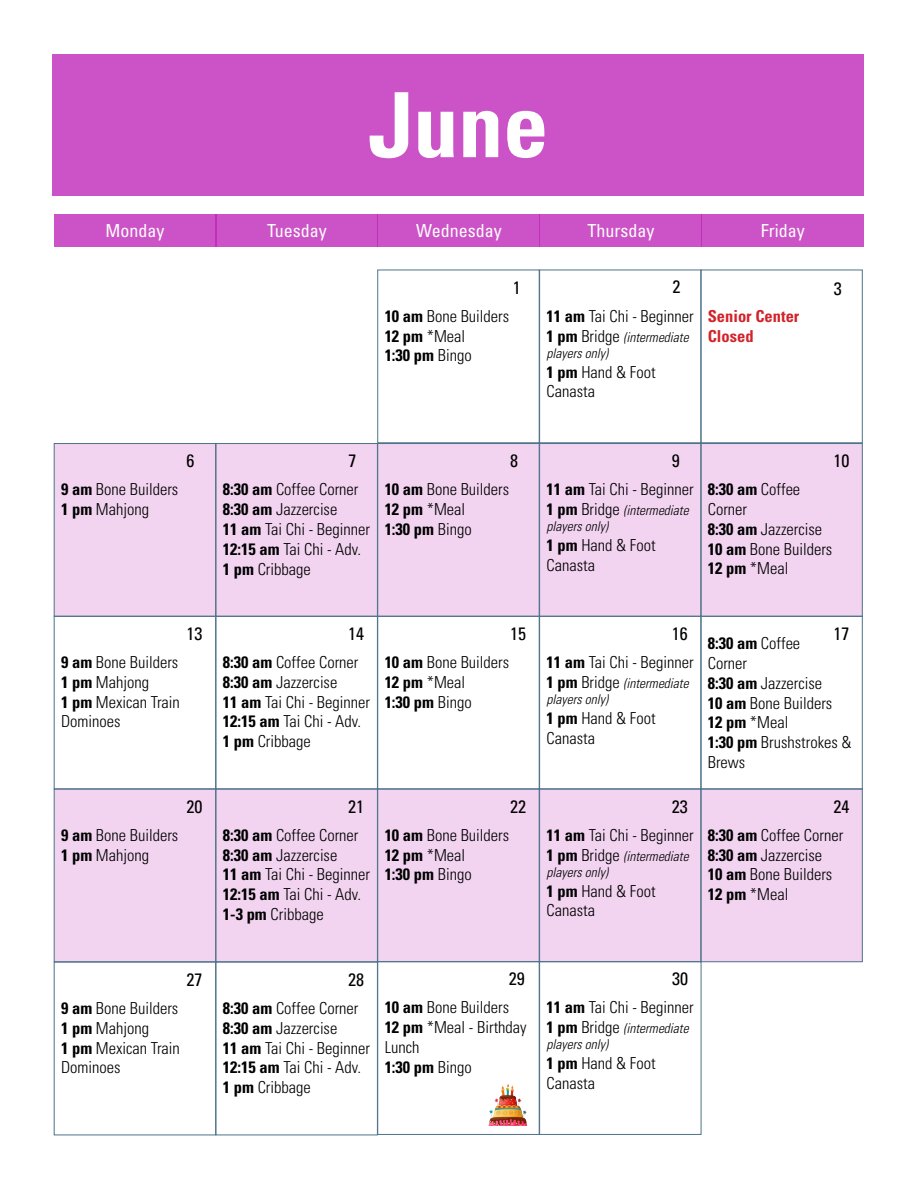
<style>
.page{position:relative;width:918px;height:1188px;background:#fff}
.page>*{position:absolute;margin:0;border:0;box-sizing:border-box;transform-origin:0 0}
.t1{font:700 condensed 90px "Univers LT Std";color:#fff}
.t2{font:condensed 18px "Univers LT Std";color:#000}
.t3{font:condensed 18px "Univers LT Std";color:#fff}
.t4{font:300 condensed 16.5px/19.8px "Univers LT Std";color:#000}
.t5{font:700 condensed 16.5px/19.8px "Univers LT Std";color:#d2232a}
.t6{font:italic 300 condensed 13.5px/16.2px "Univers LT Std";color:#000}
.s1{font-weight:700}
.s2{font-weight:700;font-style:normal;font-size:16.5px}
.s3{font-style:normal;font-size:16.5px}
</style>
<div class="page">
<div style="left:54px;top:788px;width:808px;height:173px;background:#f2d4f1"></div>
<div style="left:54px;top:443px;width:808px;height:174px;background:#f2d4f1"></div>
<div style="left:701px;top:270px;width:161px;height:173px;border:1px solid #4e738a"></div>
<div style="left:54px;top:443px;width:162px;height:174px;border:1px solid #4e738a"></div>
<div style="left:216px;top:443px;width:162px;height:174px;border:1px solid #4e738a"></div>
<div style="left:539px;top:443px;width:162px;height:174px;border:1px solid #4e738a"></div>
<div style="left:701px;top:443px;width:161px;height:174px;border:1px solid #4e738a"></div>
<div style="left:54px;top:616px;width:162px;height:173px;border:1px solid #4e738a"></div>
<div style="left:216px;top:616px;width:162px;height:173px;border:1px solid #4e738a"></div>
<div style="left:378px;top:616px;width:161px;height:173px;border:1px solid #4e738a"></div>
<div style="left:539px;top:616px;width:162px;height:173px;border:1px solid #4e738a"></div>
<div style="left:701px;top:616px;width:161px;height:173px;border:1px solid #4e738a"></div>
<div style="left:54px;top:789px;width:162px;height:173px;border:1px solid #4e738a"></div>
<div style="left:216px;top:789px;width:162px;height:173px;border:1px solid #4e738a"></div>
<div style="left:539px;top:789px;width:162px;height:173px;border:1px solid #4e738a"></div>
<div style="left:701px;top:789px;width:161px;height:173px;border:1px solid #4e738a"></div>
<div style="left:54px;top:962px;width:162px;height:173px;border:1px solid #4e738a"></div>
<div style="left:216px;top:962px;width:162px;height:173px;border:1px solid #4e738a"></div>
<div style="left:378px;top:961px;width:161px;height:174px;border:1px solid #4e738a"></div>
<div style="left:54px;top:214px;width:162px;height:33px;background:#cc53c7"></div>
<div style="left:216px;top:214px;width:162px;height:33px;background:#cc53c7"></div>
<div style="left:378px;top:214px;width:162px;height:33px;background:#cc53c7"></div>
<div style="left:540px;top:214px;width:162px;height:33px;background:#cc53c7"></div>
<div style="left:702px;top:214px;width:162px;height:33px;background:#cc53c7"></div>
<div style="left:53px;top:54px;width:811px;height:141px;background:#cc53c7"></div>
<img style="left:488px;top:1084px;width:39px;height:42px">
<div style="left:539px;top:961px;width:162px;height:174px;border:1px solid #4e738a"></div>
<div style="left:539px;top:270px;width:162px;height:173px;border:1px solid #4e738a"></div>
<h1 class="t1" style="left:368px;top:70px;width:181px">June</h1>
<p class="t3" style="left:106px;top:219px;width:60px">Monday</p>
<p class="t3" style="left:267px;top:219px;width:61px">Tuesday</p>
<p class="t3" style="left:416px;top:219px;width:87px">Wednesday</p>
<p class="t3" style="left:587px;top:219px;width:68px">Thursday</p>
<p class="t3" style="left:761px;top:219px;width:45px">Friday</p>
<p class="t2" style="left:513px;top:276px;width:9px">1</p>
<p class="t4" style="left:385px;top:306px;width:126px"><span class="s1">10 am</span> Bone Builders<br><span class="s1">12 pm</span> *Meal<br><span class="s1">1:30 pm</span> Bingo</p>
<p class="t2" style="left:673px;top:276px;width:9px">2</p>
<p class="t4" style="left:547px;top:306px;width:149px"><span class="s1">11 am</span> Tai Chi - Beginner</p>
<p class="t6" style="left:547px;top:329px;width:144px"><span class="s2">1 pm</span> <span class="s3">Bridge</span> (intermediate players only)</p>
<p class="t4" style="left:547px;top:362px;width:111px"><span class="s1">1 pm</span> Hand &amp; Foot<br>Canasta</p>
<p class="t5" style="left:708px;top:306px;width:93px">Senior Center<br>Closed</p>
<p class="t2" style="left:834px;top:277px;width:9px">3</p>
<p class="t2" style="left:187px;top:450px;width:9px">6</p>
<p class="t2" style="left:348px;top:450px;width:9px">7</p>
<p class="t2" style="left:510px;top:450px;width:9px">8</p>
<p class="t2" style="left:672px;top:450px;width:9px">9</p>
<p class="t2" style="left:834px;top:450px;width:17px">10</p>
<p class="t4" style="left:61px;top:480px;width:119px"><span class="s1">9 am</span> Bone Builders<br><span class="s1">1 pm</span> Mahjong</p>
<p class="t4" style="left:223px;top:480px;width:149px"><span class="s1">8:30 am</span> Coffee Corner<br><span class="s1">8:30 am</span> Jazzercise<br><span class="s1">11 am</span> Tai Chi - Beginner<br><span class="s1">12:15 am</span> Tai Chi - Adv.<br><span class="s1">1 pm</span> Cribbage</p>
<p class="t4" style="left:385px;top:480px;width:126px"><span class="s1">10 am</span> Bone Builders<br><span class="s1">12 pm</span> *Meal<br><span class="s1">1:30 pm</span> Bingo</p>
<p class="t4" style="left:547px;top:480px;width:149px"><span class="s1">11 am</span> Tai Chi - Beginner</p>
<p class="t6" style="left:547px;top:502px;width:144px"><span class="s2">1 pm</span> <span class="s3">Bridge</span> (intermediate players only)</p>
<p class="t4" style="left:547px;top:535px;width:111px"><span class="s1">1 pm</span> Hand &amp; Foot<br>Canasta</p>
<p class="t4" style="left:708px;top:480px;width:126px"><span class="s1">8:30 am</span> Coffee<br>Corner<br><span class="s1">8:30 am</span> Jazzercise<br><span class="s1">10 am</span> Bone Builders<br><span class="s1">12 pm</span> *Meal</p>
<p class="t2" style="left:187px;top:622px;width:17px">13</p>
<p class="t2" style="left:348px;top:622px;width:17px">14</p>
<p class="t2" style="left:510px;top:622px;width:17px">15</p>
<p class="t2" style="left:672px;top:622px;width:17px">16</p>
<p class="t2" style="left:834px;top:622px;width:17px">17</p>
<p class="t4" style="left:708px;top:634px;width:145px"><span class="s1">8:30 am</span> Coffee<br>Corner<br><span class="s1">8:30 am</span> Jazzercise<br><span class="s1">10 am</span> Bone Builders<br><span class="s1">12 pm</span> *Meal<br><span class="s1">1:30 pm</span> Brushstrokes &amp;<br>Brews</p>
<p class="t4" style="left:61px;top:652px;width:120px"><span class="s1">9 am</span> Bone Builders<br><span class="s1">1 pm</span> Mahjong<br><span class="s1">1 pm</span> Mexican Train<br>Dominoes</p>
<p class="t4" style="left:223px;top:652px;width:149px"><span class="s1">8:30 am</span> Coffee Corner<br><span class="s1">8:30 am</span> Jazzercise<br><span class="s1">11 am</span> Tai Chi - Beginner<br><span class="s1">12:15 am</span> Tai Chi - Adv.<br><span class="s1">1 pm</span> Cribbage</p>
<p class="t4" style="left:385px;top:652px;width:126px"><span class="s1">10 am</span> Bone Builders<br><span class="s1">12 pm</span> *Meal<br><span class="s1">1:30 pm</span> Bingo</p>
<p class="t4" style="left:547px;top:652px;width:149px"><span class="s1">11 am</span> Tai Chi - Beginner</p>
<p class="t6" style="left:547px;top:675px;width:144px"><span class="s2">1 pm</span> <span class="s3">Bridge</span> (intermediate players only)</p>
<p class="t4" style="left:547px;top:708px;width:111px"><span class="s1">1 pm</span> Hand &amp; Foot<br>Canasta</p>
<p class="t2" style="left:186px;top:795px;width:17px">20</p>
<p class="t2" style="left:348px;top:795px;width:17px">21</p>
<p class="t2" style="left:510px;top:795px;width:17px">22</p>
<p class="t2" style="left:672px;top:795px;width:17px">23</p>
<p class="t2" style="left:834px;top:795px;width:17px">24</p>
<p class="t4" style="left:61px;top:825px;width:119px"><span class="s1">9 am</span> Bone Builders<br><span class="s1">1 pm</span> Mahjong</p>
<p class="t4" style="left:223px;top:825px;width:149px"><span class="s1">8:30 am</span> Coffee Corner<br><span class="s1">8:30 am</span> Jazzercise<br><span class="s1">11 am</span> Tai Chi - Beginner<br><span class="s1">12:15 am</span> Tai Chi - Adv.<br><span class="s1">1-3 pm</span> Cribbage</p>
<p class="t4" style="left:385px;top:825px;width:126px"><span class="s1">10 am</span> Bone Builders<br><span class="s1">12 pm</span> *Meal<br><span class="s1">1:30 pm</span> Bingo</p>
<p class="t4" style="left:547px;top:825px;width:149px"><span class="s1">11 am</span> Tai Chi - Beginner</p>
<p class="t6" style="left:547px;top:848px;width:144px"><span class="s2">1 pm</span> <span class="s3">Bridge</span> (intermediate players only)</p>
<p class="t4" style="left:547px;top:881px;width:111px"><span class="s1">1 pm</span> Hand &amp; Foot<br>Canasta</p>
<p class="t4" style="left:708px;top:825px;width:137px"><span class="s1">8:30 am</span> Coffee Corner<br><span class="s1">8:30 am</span> Jazzercise<br><span class="s1">10 am</span> Bone Builders<br><span class="s1">12 pm</span> *Meal</p>
<p class="t2" style="left:186px;top:968px;width:17px">27</p>
<p class="t2" style="left:348px;top:968px;width:17px">28</p>
<p class="t2" style="left:509px;top:968px;width:17px">29</p>
<p class="t4" style="left:61px;top:998px;width:120px"><span class="s1">9 am</span> Bone Builders<br><span class="s1">1 pm</span> Mahjong<br><span class="s1">1 pm</span> Mexican Train<br>Dominoes</p>
<p class="t4" style="left:223px;top:998px;width:149px"><span class="s1">8:30 am</span> Coffee Corner<br><span class="s1">8:30 am</span> Jazzercise<br><span class="s1">11 am</span> Tai Chi - Beginner<br><span class="s1">12:15 am</span> Tai Chi - Adv.<br><span class="s1">1 pm</span> Cribbage</p>
<p class="t4" style="left:385px;top:998px;width:144px"><span class="s1">10 am</span> Bone Builders<br><span class="s1">12 pm</span> *Meal - Birthday<br>Lunch<br><span class="s1">1:30 pm</span> Bingo</p>
<p class="t2" style="left:672px;top:968px;width:17px">30</p>
<p class="t4" style="left:547px;top:998px;width:149px"><span class="s1">11 am</span> Tai Chi - Beginner</p>
<p class="t6" style="left:547px;top:1021px;width:144px"><span class="s2">1 pm</span> <span class="s3">Bridge</span> (intermediate players only)</p>
<p class="t4" style="left:547px;top:1054px;width:111px"><span class="s1">1 pm</span> Hand &amp; Foot<br>Canasta</p>
</div>
